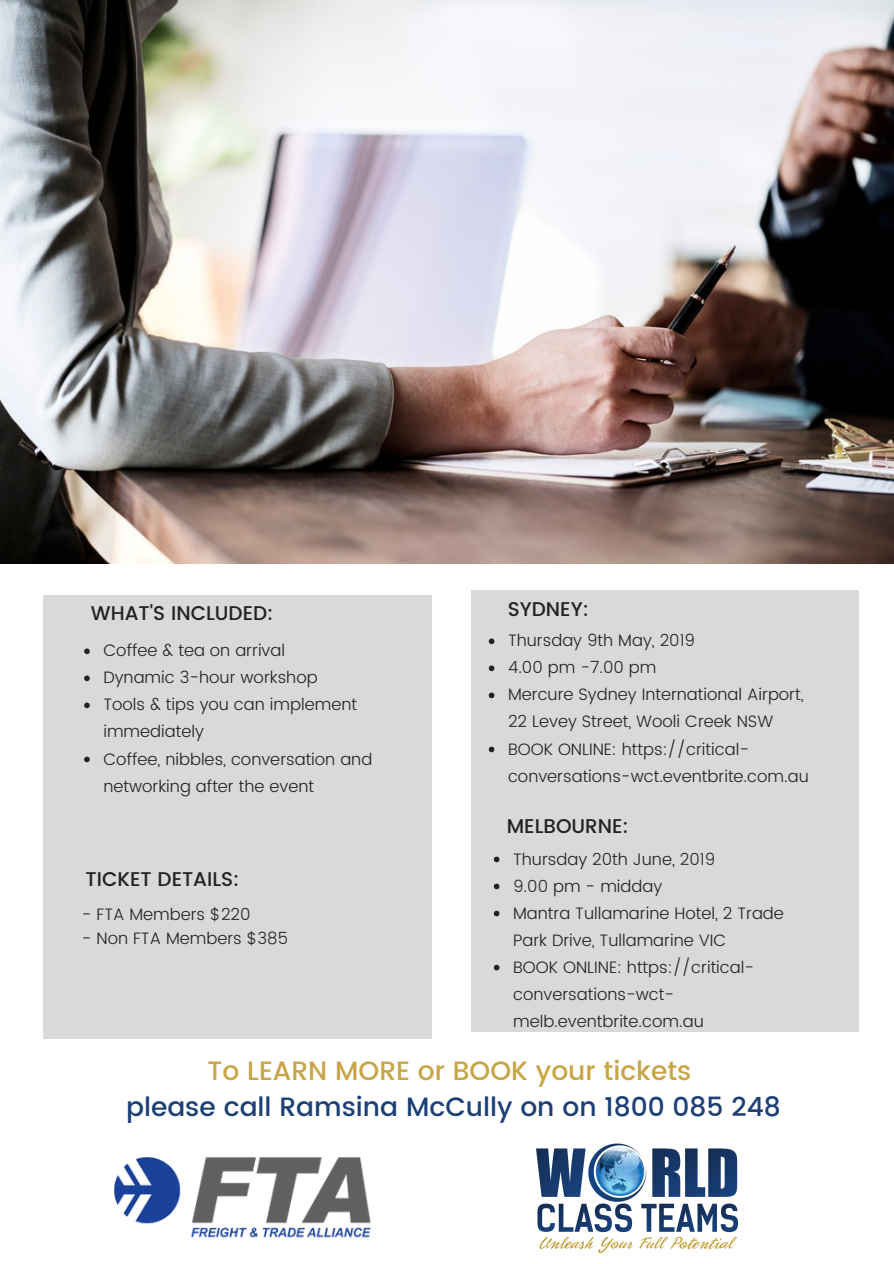
<style>
.page{position:relative;width:894px;height:1264px;background:#fff}
.page>*{position:absolute;margin:0;border:0;box-sizing:border-box;transform-origin:0 0}
.t1{font:500 26.55px "Poppins";color:#1c4076}
.t2{font:500 26.55px "Poppins";color:#c8a545}
.t3{font:500 19.8px "Poppins";color:#222}
.t4{font:300 16.5px/27px "Poppins";color:#222}
</style>
<div class="page">
<div style="left:43px;top:594px;width:388px;height:444px;background:#d9d9d9"></div>
<div style="left:471px;top:590px;width:387px;height:441px;background:#d9d9d9"></div>
<svg style="left:84px;top:648px;width:6px;height:6px"></svg>
<svg style="left:84px;top:675px;width:6px;height:6px"></svg>
<svg style="left:84px;top:702px;width:6px;height:6px"></svg>
<svg style="left:84px;top:756px;width:6px;height:6px"></svg>
<img style="left:0;top:0;width:893px;height:563px">
<img style="left:115px;top:1157px;width:256px;height:81px">
<img style="left:536px;top:1143px;width:201px;height:108px">
<svg style="left:493px;top:856px;width:6px;height:6px"></svg>
<svg style="left:493px;top:883px;width:6px;height:6px"></svg>
<svg style="left:493px;top:910px;width:6px;height:6px"></svg>
<svg style="left:493px;top:964px;width:6px;height:6px"></svg>
<svg style="left:488px;top:638px;width:6px;height:6px"></svg>
<svg style="left:488px;top:665px;width:6px;height:6px"></svg>
<svg style="left:488px;top:692px;width:6px;height:6px"></svg>
<svg style="left:488px;top:746px;width:6px;height:6px"></svg>
<p class="t3" style="left:91px;top:602px;width:184px">WHAT'S INCLUDED:</p>
<p class="t3" style="left:507px;top:597px;width:82px">SYDNEY:</p>
<p class="t4" style="left:103px;top:637px;width:270px">Coffee &amp; tea on arrival<br>Dynamic 3-hour workshop<br>Tools &amp; tips you can implement immediately<br>Coffee, nibbles, conversation and networking after the event</p>
<p class="t3" style="left:86px;top:868px;width:155px">TICKET DETAILS:</p>
<p class="t4" style="left:82px;top:900px;width:170px">- FTA Members $220</p>
<p class="t4" style="left:82px;top:925px;width:208px">- Non FTA Members $385</p>
<p class="t4" style="left:508px;top:627px;width:302px">Thursday 9th May, 2019<br>4.00 pm -7.00 pm<br>Mercure Sydney International Airport,<br>22 Levey Street, Wooli Creek NSW<br>BOOK ONLINE: https://critical&shy;conversations-wct.eventbrite.com.au</p>
<p class="t3" style="left:506px;top:815px;width:123px">MELBOURNE:</p>
<p class="t4" style="left:513px;top:845px;width:272px">Thursday 20th June, 2019<br>9.00 pm - midday<br>Mantra Tullamarine Hotel, 2 Trade<br>Park Drive, Tullamarine VIC<br>BOOK ONLINE: https://critical&shy;conversations-wct&shy;melb.eventbrite.com.au</p>
<h1 class="t2" style="left:207px;top:1055px;width:485px">To LEARN MORE or BOOK your tickets</h1>
<h1 class="t1" style="left:126px;top:1091px;width:656px">please call Ramsina McCully on on 1800 085 248</h1>
</div>
